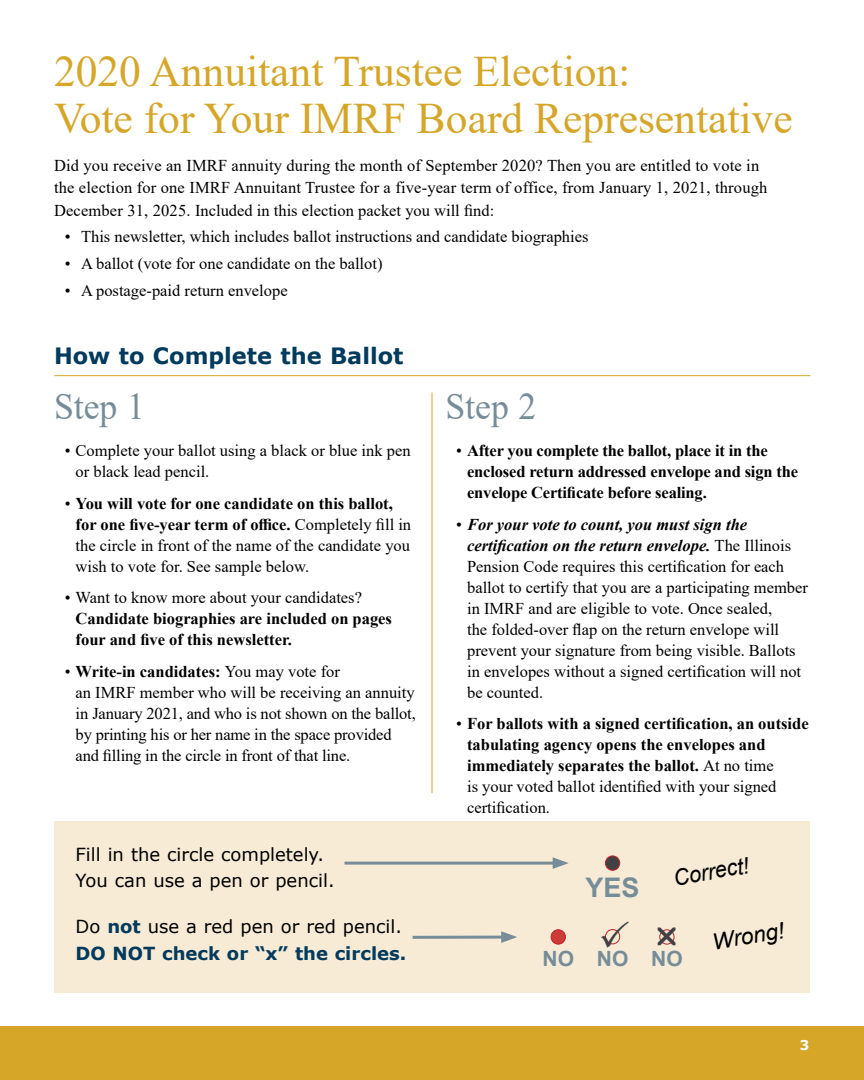
<style>
.page{position:relative;width:864px;height:1080px;background:#fff}
.page>*{position:absolute;margin:0;border:0;box-sizing:border-box;transform-origin:0 0}
.t1{font:43.5px/48px "Times New Roman";color:#d6a629}
.t2{font:37.5px "Times New Roman";color:#768d99;scale:.95 1}
.t3{font:700 27px "Arial";color:#768d99}
.t4{font:700 22.5px "Verdana";color:#003a5d}
.t5{font:italic 22.5px "Arial";color:#000;scale:.95 1}
.t6{font:italic 22.5px "Arial";color:#000}
.t7{font:700 21px "Arial";color:#768d99}
.t8{font:700 18px/27px "Verdana";color:#003a5d}
.t9{font:18px/25.7px "Verdana";color:#000}
.t10{font:16.5px/21px "Times New Roman";color:#000}
.t11{font:700 16.5px/21px "Times New Roman";color:#000}
.t12{font:700 13.5px "Verdana";color:#fff}
.s1{font-weight:700}
.s2{font-weight:400}
.s3{font-weight:700;font-style:italic}
.s4{font-weight:400;color:#000}
</style>
<div class="page">
<div style="left:0;top:1026px;width:864px;height:54px;background:#d6a629"></div>
<hr style="left:54px;top:375px;width:756px;height:1px;background:#d6a629">
<hr style="left:432px;top:392px;width:1px;height:401px;background:#d6a629">
<div style="left:54px;top:821px;width:756px;height:171px;background:#f7ebd6"></div>
<hr style="left:345px;top:862px;width:213px;height:3px;background:#768d99">
<svg style="left:553px;top:857px;width:16px;height:12px"></svg>
<hr style="left:413px;top:936px;width:94px;height:3px;background:#768d99">
<svg style="left:501px;top:931px;width:16px;height:12px"></svg>
<div style="left:605px;top:856px;width:15px;height:14px;background:#414042;border-radius:50%"></div>
<div style="left:605px;top:856px;width:15px;height:15px;border:1px solid #c61c2c;border-radius:50%"></div>
<div style="left:551px;top:930px;width:14px;height:14px;background:#cb3b38;border-radius:50%"></div>
<div style="left:551px;top:929px;width:15px;height:15px;border:1px solid #c61c2c;border-radius:50%"></div>
<svg style="left:605px;top:929px;width:16px;height:16px"></svg>
<svg style="left:659px;top:929px;width:16px;height:16px"></svg>
<h1 class="t1" style="left:54px;top:46px;width:740px">2020 Annuitant Trustee Election:<br>Vote for Your IMRF Board Representative</h1>
<p class="t10" style="left:54px;top:154px;width:715px;line-height:22.5px">Did you receive an IMRF annuity during the month of September 2020? Then you are entitled to vote in the election for one IMRF Annuitant Trustee for a five-year term of office, from January 1, 2021, through<br>December 31, 2025. Included in this election packet you will find:</p>
<p class="t10" style="left:65px;top:226px;width:525px">• This newsletter, which includes ballot instructions and candidate biographies</p>
<p class="t10" style="left:65px;top:253px;width:319px">• A ballot (vote for one candidate on the ballot)</p>
<p class="t10" style="left:65px;top:279px;width:224px">• A postage-paid return envelope</p>
<h3 class="t4" style="left:54px;top:340px;width:351px">How to Complete the Ballot</h3>
<h2 class="t2" style="left:54px;top:380px;width:97px">Step 1</h2>
<h2 class="t2" style="left:446px;top:380px;width:97px">Step 2</h2>
<p class="t10" style="left:76px;top:440px;width:337px;text-indent:-11px">• Complete your ballot using a black or blue ink pen or black lead pencil.</p>
<p class="t10" style="left:76px;top:492px;width:337px;text-indent:-11px">• <span class="s1">You will vote for one candidate on this ballot, for one five-year term of office.</span> Completely fill in the circle in front of the name of the candidate you wish to vote for. See sample below.</p>
<p class="t10" style="left:65px;top:587px;width:299px">• Want to know more about your candidates?</p>
<p class="t11" style="left:76px;top:608px;width:318px">Candidate biographies are included on pages four and five of this newsletter.</p>
<p class="t10" style="left:76px;top:660px;width:342px;text-indent:-11px">• <span class="s1">Write-in candidates:</span> You may vote for<br>an IMRF member who will be receiving an annuity in January 2021, and who is not shown on the ballot, by printing his or her name in the space provided and filling in the circle in front of that line.</p>
<p class="t11" style="left:467px;top:440px;width:332px;text-indent:-11px"><span class="s2">•</span> After you complete the ballot, place it in the enclosed return addressed envelope and sign the envelope Certificate before sealing.</p>
<p class="t10" style="left:467px;top:513px;width:342px;text-indent:-11px">• <span class="s3">For your vote to count, you must sign the certification on the return envelope.</span> The Illinois Pension Code requires this certification for each ballot to certify that you are a participating member in IMRF and are eligible to vote. Once sealed,<br>the folded-over flap on the return envelope will prevent your signature from being visible. Ballots in envelopes without a signed certification will not be counted.</p>
<p class="t11" style="left:467px;top:713px;width:343px;text-indent:-11px"><span class="s2">•</span> For ballots with a signed certification, an outside tabulating agency opens the envelopes and immediately separates the ballot. <span class="s2">At no time<br>is your voted ballot identified with your signed certification.</span></p>
<p class="t9" style="left:76px;top:842px;width:260px">Fill in the circle completely.<br>You can use a pen or pencil.</p>
<p class="t8" style="left:76px;top:913px;width:332px"><span class="s4">Do</span> not <span class="s4">use a red pen or red pencil.<br></span>DO NOT check or “x” the circles.</p>
<h3 class="t6" style="left:710px;top:928px;width:74px;rotate:-10deg">Wrong!</h3>
<h3 class="t5" style="left:671px;top:864px;width:82px;rotate:-10deg">Correct!</h3>
<h3 class="t3" style="left:586px;top:868px;width:56px">YES</h3>
<p class="t7" style="left:543px;top:944px;width:142px">NO NO NO</p>
<p class="t12" style="left:800px;top:1035px;width:11px">3</p>
</div>
